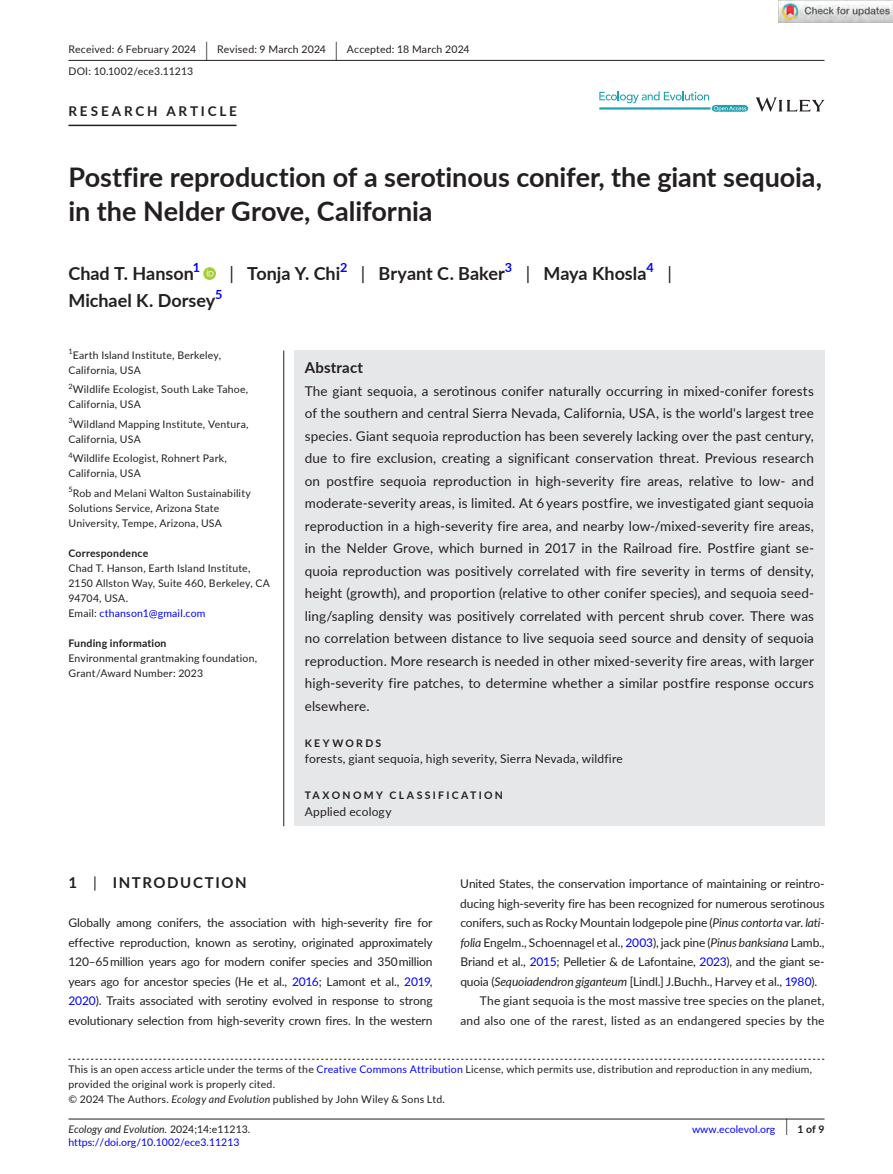
<style>
.page{position:relative;width:893px;height:1174px;background:#fff}
.page>*{position:absolute;margin:0;border:0;box-sizing:border-box;transform-origin:0 0}
.t1{font:700 27px/34.5px "Lato";color:#231f20}
.t2{font:700 18px "Lato";color:#231f20}
.t3{font:18px "Lato";color:#231f20}
.t4{font:700 15px "Lato";letter-spacing:.1em;color:#231f20}
.t5{font:700 15px "Lato";letter-spacing:.015em;color:#231f20}
.t6{font:13.5px/22.5px "Lato";letter-spacing:.01em;color:#231f20;text-align:justify}
.t7{font:700 13.5px "Lato";letter-spacing:.21em;color:#231f20}
.t8{font:700 12.6px "Lato";color:#00f}
.t9{font:12px/19.5px "Lato";letter-spacing:-.005em;color:#231f20;text-align:justify}
.t10{font:12px "Lato";letter-spacing:.015em;color:#231f20}
.t11{font:10.5px/15px "Lato";letter-spacing:.02em;color:#231f20}
.t12{font:10.5px "Lato";color:#00f}
.t13{font:700 10.5px "Lato";letter-spacing:.025em;color:#231f20}
.t14{font:italic 10.5px "Lato";color:#231f20}
.t15{font:700 10.5px "Lato";letter-spacing:.22em;color:#231f20}
.t16{font:7.35px "Lato";color:#231f20}
.s1{font-size:19.65px}
.s2{font-weight:400}
.s3{color:#00f}
.s4{font-style:italic}
.s5{font-style:normal}
.s6{font-weight:400;font-size:17.4px}
</style>
<div class="page">
<hr style="left:68px;top:1118px;width:756px;height:1px;background:#231f20">
<svg style="left:756px;top:97px;width:68px;height:15px"></svg>
<svg style="left:599px;top:91px;width:149px;height:21px"></svg>
<hr style="left:68px;top:60px;width:756px;height:1px;background:#231f20">
<hr style="left:68px;top:125px;width:169px;height:1px;background:#231f20">
<svg style="left:203px;top:267px;width:13px;height:13px"></svg>
<svg style="left:207px;top:269px;width:7px;height:7px"></svg>
<svg style="left:68px;top:1058px;width:756px;height:1px"></svg>
<div style="left:294px;top:350px;width:530px;height:476px;background:#e6e7e9"></div>
<hr style="left:283px;top:350px;width:1px;height:476px;background:#231f20">
<img style="left:779px;top:0;width:114px;height:23px">
<p class="t11" style="left:68px;top:38px;width:403px;line-height:21.8px">Received: 6 February 2024 <span class="s1">|</span> Revised: 9 March 2024 <span class="s1">|</span> Accepted: 18 March 2024<br>DOI: 10.1002/ece3.11213</p>
<p class="t7" style="left:68px;top:101px;width:170px">RESEARCH ARTICLE</p>
<h1 class="t1" style="left:68px;top:159px;width:755px">Postfire reproduction of a serotinous conifer, the giant sequoia, in the Nelder Grove, California</h1>
<h2 class="t2" style="left:68px;top:260px;width:127px">Chad T. Hanson</h2>
<p class="t8" style="left:193px;top:258px;width:9px">1</p>
<h2 class="t2" style="left:229px;top:260px;width:112px"><span class="s2">|</span> Tonja Y. Chi</h2>
<p class="t8" style="left:340px;top:258px;width:9px">2</p>
<h2 class="t2" style="left:361px;top:260px;width:146px"><span class="s2">|</span> Bryant C. Baker</h2>
<p class="t8" style="left:505px;top:258px;width:9px">3</p>
<h2 class="t2" style="left:526px;top:260px;width:122px"><span class="s2">|</span> Maya Khosla</h2>
<p class="t8" style="left:647px;top:258px;width:9px">4</p>
<h2 class="t3" style="left:667px;top:260px;width:6px">|</h2>
<h2 class="t2" style="left:68px;top:287px;width:148px">Michael K. Dorsey</h2>
<p class="t8" style="left:215px;top:285px;width:9px">5</p>
<p class="t16" style="left:68px;top:346px;width:6px">1</p>
<p class="t11" style="left:68px;top:347px;width:154px;text-indent:4px">Earth Island Institute, Berkeley,<br>California, USA</p>
<p class="t16" style="left:68px;top:381px;width:6px">2</p>
<p class="t11" style="left:68px;top:382px;width:181px;text-indent:4px">Wildlife Ecologist, South Lake Tahoe,<br>California, USA</p>
<p class="t11" style="left:68px;top:416px;width:182px"><sup>3</sup>Wildland Mapping Institute, Ventura,<br>California, USA</p>
<p class="t11" style="left:68px;top:451px;width:160px"><sup>4</sup>Wildlife Ecologist, Rohnert Park,<br>California, USA</p>
<p class="t11" style="left:68px;top:485px;width:184px"><sup>5</sup>Rob and Melani Walton Sustainability<br>Solutions Service, Arizona State<br>University, Tempe, Arizona, USA</p>
<p class="t13" style="left:68px;top:545px;width:81px">Correspondence</p>
<p class="t11" style="left:68px;top:560px;width:203px">Chad T. Hanson, Earth Island Institute,<br>2150 Allston Way, Suite 460, Berkeley, CA<br>94704, USA.<br>Email: <span class="s3">cthanson1@gmail.com</span></p>
<p class="t13" style="left:68px;top:635px;width:100px">Funding information</p>
<p class="t11" style="left:68px;top:650px;width:190px">Environmental grantmaking foundation,<br>Grant/Award Number: 2023</p>
<p class="t5" style="left:305px;top:356px;width:60px">Abstract</p>
<p class="t6" style="left:305px;top:379px;width:511px">The giant sequoia, a serotinous conifer naturally occurring in mixed-conifer forests of the southern and central Sierra Nevada, California, USA, is the world's largest tree species. Giant sequoia reproduction has been severely lacking over the past century, due to fire exclusion, creating a significant conservation threat. Previous research on postfire sequoia reproduction in high-severity fire areas, relative to low- and moderate-severity areas, is limited. At 6 years postfire, we investigated giant sequoia reproduction in a high-severity fire area, and nearby low-/mixed-severity fire areas, in the Nelder Grove, which burned in 2017 in the Railroad fire. Postfire giant se&shy;quoia reproduction was positively correlated with fire severity in terms of density, height (growth), and proportion (relative to other conifer species), and sequoia seed&shy;ling/sapling density was positively correlated with percent shrub cover. There was no correlation between distance to live sequoia seed source and density of sequoia reproduction. More research is needed in other mixed-severity fire areas, with larger high-severity fire patches, to determine whether a similar postfire response occurs elsewhere.</p>
<p class="t15" style="left:305px;top:735px;width:78px">KEYWORDS</p>
<p class="t10" style="left:305px;top:750px;width:320px">forests, giant sequoia, high severity, Sierra Nevada, wildfire</p>
<p class="t15" style="left:305px;top:787px;width:200px">TAXONOMY CLASSIFICATION</p>
<p class="t10" style="left:305px;top:802px;width:88px">Applied ecology</p>
<p class="t4" style="left:68px;top:872px;width:180px">1 <span class="s2">|</span> INTRODUCTION</p>
<p class="t9" style="left:68px;top:912px;width:366px">Globally among conifers, the association with high-severity fire for effective reproduction, known as serotiny, originated approximately 120–65 million years ago for modern conifer species and 350 million years ago for ancestor species (He et al., <span class="s3">2016</span>; Lamont et al., <span class="s3">2019</span>, <span class="s3">2020</span>). Traits associated with serotiny evolved in response to strong evolutionary selection from high-severity crown fires. In the western</p>
<p class="t9" style="left:460px;top:873px;width:366px">United States, the conservation importance of maintaining or reintro-</p>
<p class="t9" style="left:460px;top:893px;width:366px">ducing high-severity fire has been recognized for numerous serotinous</p>
<p class="t9" style="left:460px;top:912px;width:366px">conifers, such as Rocky Mountain lodgepole pine (<span class="s4">Pinus contorta</span> var. <span class="s4">lati-</span></p>
<p class="t9" style="left:460px;top:932px;width:366px"><span class="s4">folia</span> Engelm., Schoennagel et al., <span class="s3">2003</span>), jack pine (<span class="s4">Pinus banksiana</span> Lamb.,</p>
<p class="t9" style="left:460px;top:951px;width:366px">Briand et al., <span class="s3">2015</span>; Pelletier &amp; de Lafontaine, <span class="s3">2023</span>), and the giant se-</p>
<p class="t9" style="left:460px;top:971px;width:358px">quoia (<span class="s4">Sequoiadendron giganteum</span> [Lindl.] J.Buchh., Harvey et al., <span class="s3">1980</span>).</p>
<p class="t10" style="left:480px;top:992px;width:346px">The giant sequoia is the most massive tree species on the planet,</p>
<p class="t10" style="left:460px;top:1012px;width:366px">and also one of the rarest, listed as an endangered species by the</p>
<p class="t11" style="left:68px;top:1061px;width:745px">This is an open access article under the terms of the <span class="s3">Creative Commons Attribution</span> License, which permits use, distribution and reproduction in any medium, provided the original work is properly cited.<br>© 2024 The Authors. <span class="s4">Ecology and Evolution</span> published by John Wiley &amp; Sons Ltd.</p>
<p class="t14" style="left:68px;top:1121px;width:183px">Ecology and Evolution. <span class="s5">2024;14:e11213.</span></p>
<p class="t13" style="left:786px;top:1121px;width:40px"><span class="s6">|</span> 1 of 9</p>
<p class="t12" style="left:68px;top:1135px;width:173px">https://doi.org/10.1002/ece3.11213</p>
<p class="t12" style="left:692px;top:1121px;width:85px">www.ecolevol.org</p>
</div>
